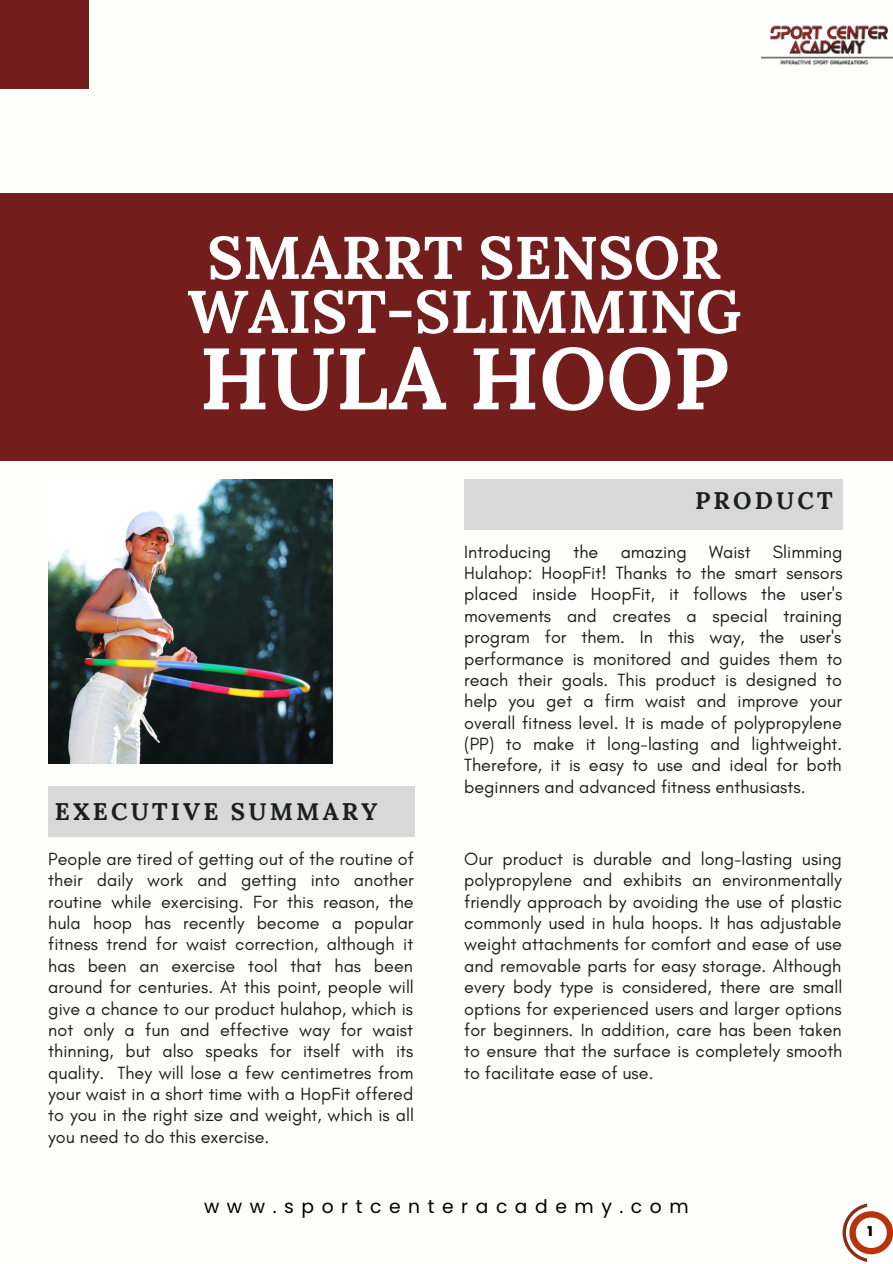
<style>
.page{position:relative;width:893px;height:1264px;background:#fff}
.page>*{position:absolute;margin:0;border:0;box-sizing:border-box;transform-origin:0 0}
.t1{font:700 86.85px "Lora";color:#fff}
.t2{font:700 60px "Lora";color:#fff}
.t3{font:700 24px "Lora";letter-spacing:.13em;color:#1c1e1d}
.t4{font:18.75px "Poppins";letter-spacing:.405em;color:#000}
.t5{font:18px/21.3px "Glacial Indifference";color:#1c1e1d;text-align:justify}
.t6{font:800 13.5px "Poppins";color:#000}
</style>
<div class="page">
<div style="left:0;top:193px;width:892px;height:268px;background:#731d1c"></div>
<div style="left:0;top:0;width:89px;height:89px;background:#731d1c"></div>
<img style="left:48px;top:479px;width:285px;height:285px">
<div style="left:464px;top:479px;width:378px;height:50px;background:#d8d8d9"></div>
<div style="left:48px;top:786px;width:366px;height:50px;background:#d8d8d9"></div>
<svg style="left:842px;top:1203px;width:50px;height:58px"></svg>
<img style="left:761px;top:25px;width:131px;height:40px">
<p class="t2" style="left:207px;top:218px;width:515px">SMARRT SENSOR</p>
<p class="t2" style="left:187px;top:272px;width:555px">WAIST-SLIMMING</p>
<p class="t1" style="left:199px;top:322px;width:531px">HULA HOOP</p>
<p class="t3" style="left:695px;top:485px;width:139px">PRODUCT</p>
<p class="t3" style="left:55px;top:795px;width:324px">EXECUTIVE SUMMARY</p>
<p class="t5" style="left:48px;top:848px;width:367px">People are tired of getting out of the routine of their daily work and getting into another routine while exercising. For this reason, the hula hoop has recently become a popular fitness trend for waist correction, although it has been an exercise tool that has been around for centuries. At this point, people will give a chance to our product hulahop, which is not only a fun and effective way for waist thinning, but also speaks for itself with its quality. They will lose a few centimetres from your waist in a short time with a HopFit offered to you in the right size and weight, which is all you need to do this exercise.</p>
<p class="t5" style="left:464px;top:540px;width:380px">Introducing the amazing Waist Slimming Hulahop: HoopFit! Thanks to the smart sensors placed inside HoopFit, it follows the user's movements and creates a special training program for them. In this way, the user's performance is monitored and guides them to reach their goals. This product is designed to help you get a firm waist and improve your overall fitness level. It is made of polypropylene (PP) to make it long-lasting and lightweight.<br>Therefore, it is easy to use and ideal for both beginners and advanced fitness enthusiasts.</p>
<p class="t5" style="left:464px;top:848px;width:380px">Our product is durable and long-lasting using polypropylene and exhibits an environmentally friendly approach by avoiding the use of plastic commonly used in hula hoops. It has adjustable weight attachments for comfort and ease of use and removable parts for easy storage. Although every body type is considered, there are small options for experienced users and larger options for beginners. In addition, care has been taken to ensure that the surface is completely smooth to facilitate ease of use.</p>
<p class="t4" style="left:204px;top:1193px;width:486px">www.sportcenteracademy.com</p>
<p class="t6" style="left:867px;top:1222px;width:7px">1</p>
</div>
